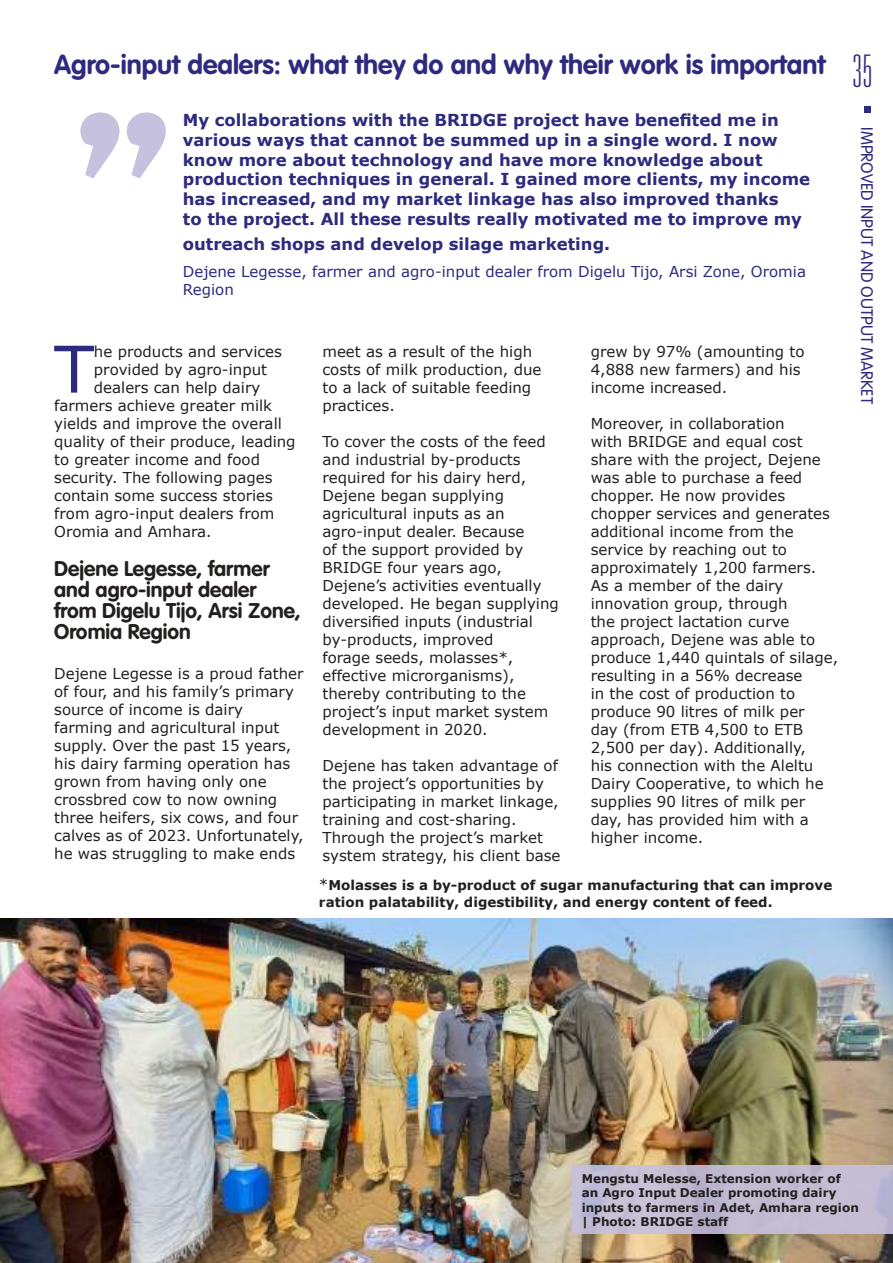
<style>
.page{position:relative;width:893px;height:1263px;background:#fff}
.page>*{position:absolute;margin:0;border:0;box-sizing:border-box;transform-origin:0 0}
.t1{font:64.5px "Verdana";color:#2e2a7e}
.t2{font:100 ultra-condensed 45px "Univers LT Std";color:#2e2a7e}
.t3{font:700 27px "VAG Rounded Std";color:#2e2a7e}
.t4{font:700 21px/21px "VAG Rounded Std";color:#241f1f}
.t5{font:700 16.5px/19.8px "Verdana";color:#2e2a7e}
.t6{font:16.5px "VAG Rounded Next";color:#2e2a7e}
.t7{font:15px/18px "Verdana";color:#241f1f}
.t8{font:15px/18px "Verdana";color:#2e2a7e}
.t9{font:700 13.5px/16.2px "Verdana";color:#241f1f}
.t10{font:700 12px/14.4px "Verdana";color:#241f1f}
.s1{font-weight:400;font-size:15px}
</style>
<div class="page">
<div style="left:864px;top:106px;width:7px;height:6px;background:#2e2a7e"></div>
<img style="left:0;top:918px;width:893px;height:345px">
<svg style="left:80px;top:112px;width:86px;height:66px"></svg>
<svg style="left:572px;top:1165px;width:321px;height:69px;background:#c1bbd1"></svg>
<h3 class="t3" style="left:54px;top:49px;width:773px">Agro-input dealers: what they do and why their work is important</h3>
<p class="t5" style="left:183px;top:110px;width:629px">My collaborations with the BRIDGE project have benefited me in various ways that cannot be summed up in a single word. I now know more about technology and have more knowledge about production techniques in general. I gained more clients, my income has increased, and my market linkage has also improved thanks<br>to the project. All these results really motivated me to improve my</p>
<p class="t5" style="left:183px;top:234px;width:429px">outreach shops and develop silage marketing.</p>
<p class="t8" style="left:183px;top:263px;width:625px">Dejene Legesse, farmer and agro-input dealer from Digelu Tijo, Arsi Zone, Oromia<br>Region</p>
<h1 class="t1" style="left:54px;top:328px;width:41px">T</h1>
<p class="t7" style="left:94px;top:342px;width:190px">he products and services</p>
<p class="t7" style="left:94px;top:360px;width:175px">provided by agro-input</p>
<p class="t7" style="left:94px;top:378px;width:168px">dealers can help dairy</p>
<p class="t7" style="left:54px;top:396px;width:219px">farmers achieve greater milk</p>
<p class="t7" style="left:54px;top:414px;width:229px">yields and improve the overall</p>
<p class="t7" style="left:54px;top:432px;width:243px">quality of their produce, leading</p>
<p class="t7" style="left:54px;top:450px;width:207px">to greater income and food</p>
<p class="t7" style="left:54px;top:468px;width:220px">security. The following pages</p>
<p class="t7" style="left:54px;top:486px;width:220px">contain some success stories</p>
<p class="t7" style="left:54px;top:504px;width:222px">from agro-input dealers from</p>
<p class="t7" style="left:54px;top:522px;width:159px">Oromia and Amhara.</p>
<h3 class="t4" style="left:54px;top:558px;width:248px">Dejene Legesse, farmer and agro-input dealer from Digelu Tijo, Arsi Zone,<br>Oromia Region</h3>
<p class="t7" style="left:54px;top:665px;width:251px">Dejene Legesse is a proud father of four, and his family’s primary source of income is dairy farming and agricultural input supply. Over the past 15 years, his dairy farming operation has grown from having only one crossbred cow to now owning three heifers, six cows, and four calves as of 2023. Unfortunately, he was struggling to make ends</p>
<p class="t7" style="left:322px;top:342px;width:221px">meet as a result of the high costs of milk production, due to a lack of suitable feeding practices.</p>
<p class="t7" style="left:322px;top:432px;width:238px">To cover the costs of the feed and industrial by-products required for his dairy herd,<br>Dejene began supplying agricultural inputs as an agro-input dealer. Because<br>of the support provided by<br>BRIDGE four years ago,<br>Dejene’s activities eventually developed. He began supplying diversified inputs (industrial by-products, improved<br>forage seeds, molasses*, effective microrganisms), thereby contributing to the project’s input market system development in 2020.</p>
<p class="t7" style="left:322px;top:756px;width:239px">Dejene has taken advantage of the project’s opportunities by participating in market linkage, training and cost-sharing.<br>Through the project’s market system strategy, his client base</p>
<p class="t7" style="left:591px;top:342px;width:215px">grew by 97% (amounting to<br>4,888 new farmers) and his income increased.</p>
<p class="t7" style="left:591px;top:414px;width:249px">Moreover, in collaboration<br>with BRIDGE and equal cost share with the project, Dejene was able to purchase a feed chopper. He now provides chopper services and generates additional income from the service by reaching out to approximately 1,200 farmers.<br>As a member of the dairy innovation group, through<br>the project lactation curve approach, Dejene was able to produce 1,440 quintals of silage, resulting in a 56% decrease<br>in the cost of production to produce 90 litres of milk per<br>day (from ETB 4,500 to ETB<br>2,500 per day). Additionally,<br>his connection with the Aleltu<br>Dairy Cooperative, to which he supplies 90 litres of milk per day, has provided him with a higher income.</p>
<p class="t9" style="left:319px;top:877px;width:515px"><span class="s1">*</span>Molasses is a by-product of sugar manufacturing that can improve ration palatability, digestibility, and energy content of feed.</p>
<h2 class="t2" style="left:852px;top:48px;width:22px">35</h2>
<p class="t6" style="left:877px;top:127px;width:278px;rotate:90deg">IMPROVED INPUT AND OUTPUT MARKET</p>
<p class="t10" style="left:582px;top:1171px;width:279px">Mengstu Melesse, Extension worker of an Agro Input Dealer promoting dairy inputs to farmers in Adet, Amhara region | Photo: BRIDGE staff</p>
</div>
